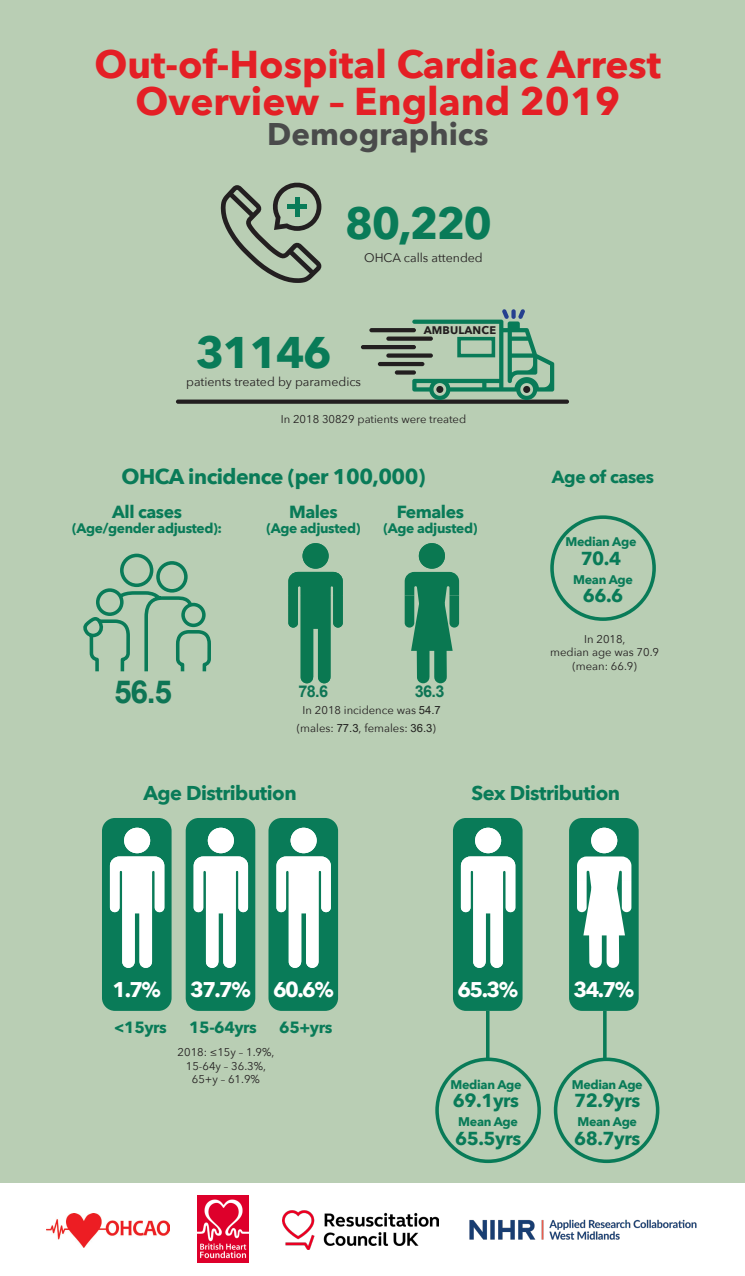
<style>
.page{position:relative;width:745px;height:1276px;background:#fff}
.page>*{position:absolute;margin:0;border:0;box-sizing:border-box;transform-origin:0 0}
.t1{font:700 44.12px "Avenir Next";letter-spacing:-.04em;color:#097b58}
.t2{font:700 38.75px/37.5px "Avenir Next";color:#e41f25;text-align:center}
.t3{font:700 31.62px "Arial";color:#0e7555}
.t4{font:700 31.25px "Avenir Next";color:#4a4b4b}
.t5{font:700 21.25px "Avenir Next";letter-spacing:-.025em;color:#097b58}
.t6{font:700 21.25px "Avenir Next";letter-spacing:-.075em;color:#fff}
.t7{font:700 20px "Avenir Next";letter-spacing:-.025em;color:#097b58}
.t8{font:700 18.75px "Avenir Next";letter-spacing:-.025em;color:#097b58}
.t9{font:700 17.5px "Avenir Next";letter-spacing:-.025em;color:#097b58}
.t10{font:700 16.25px "Avenir Next";letter-spacing:-.025em;color:#097b58}
.t11{font:700 16.25px "Arial";color:#0e7555}
.t12{font:700 13.75px "Avenir Next";letter-spacing:-.025em;color:#097b58}
.t13{font:700 12.5px "Avenir Next";letter-spacing:-.025em;color:#097b58}
.t14{font:12.38px "Avenir Next";color:#231f20}
.t15{font:11.25px/13.5px "Avenir Next";color:#231f20;text-align:center}
.t16{font:700 11px "Avenir Next";letter-spacing:.015em;color:#231f20}
.s1{font-family:"Arial";color:#21211f}
</style>
<div class="page">
<div style="left:0;top:0;width:744px;height:1182px;background:#b9ceb4"></div>
<div style="left:102px;top:818px;width:69px;height:193px;background:#097b58;border-radius:13px"></div>
<div style="left:452px;top:818px;width:70px;height:193px;background:#097b58;border-radius:13px"></div>
<div style="left:185px;top:818px;width:70px;height:193px;background:#097b58;border-radius:13px"></div>
<div style="left:568px;top:818px;width:70px;height:193px;background:#097b58;border-radius:13px"></div>
<div style="left:268px;top:818px;width:70px;height:193px;background:#097b58;border-radius:13px"></div>
<div style="left:176px;top:399px;width:392px;height:5px;background:#231f20;border-radius:2px"></div>
<hr style="left:377px;top:362px;width:47px;height:4px;background:#231f20;border-radius:2px">
<div style="left:386px;top:353px;width:46px;height:5px;background:#231f20;border-radius:2px"></div>
<hr style="left:360px;top:345px;width:55px;height:4px;background:#231f20;border-radius:2px">
<div style="left:386px;top:336px;width:46px;height:5px;background:#231f20;border-radius:2px"></div>
<hr style="left:369px;top:328px;width:46px;height:4px;background:#231f20;border-radius:2px">
<div style="left:394px;top:370px;width:21px;height:5px;background:#231f20;border-radius:2px"></div>
<svg style="left:412px;top:309px;width:142px;height:91px"></svg>
<div style="left:457px;top:337px;width:38px;height:20px;border:4px solid #097b58"></div>
<div style="left:124px;top:827px;width:26px;height:26px;background:#fff;border-radius:50%"></div>
<svg style="left:110px;top:856px;width:54px;height:112px"></svg>
<div style="left:475px;top:827px;width:26px;height:26px;background:#fff;border-radius:50%"></div>
<svg style="left:460px;top:856px;width:55px;height:112px"></svg>
<div style="left:302px;top:543px;width:26px;height:25px;background:#0a7851;border-radius:50%"></div>
<svg style="left:288px;top:572px;width:54px;height:111px"></svg>
<div style="left:208px;top:827px;width:26px;height:26px;background:#fff;border-radius:50%"></div>
<svg style="left:193px;top:856px;width:55px;height:112px"></svg>
<div style="left:290px;top:827px;width:26px;height:26px;background:#fff;border-radius:50%"></div>
<svg style="left:276px;top:856px;width:54px;height:112px"></svg>
<svg style="left:220px;top:182px;width:102px;height:101px"></svg>
<div style="left:590px;top:827px;width:27px;height:26px;background:#fff;border-radius:50%"></div>
<svg style="left:577px;top:856px;width:54px;height:112px"></svg>
<div style="left:418px;top:543px;width:26px;height:25px;background:#0a7851;border-radius:50%"></div>
<svg style="left:404px;top:572px;width:55px;height:111px"></svg>
<svg style="left:486px;top:1011px;width:3px;height:46px"></svg>
<svg style="left:603px;top:1011px;width:3px;height:46px"></svg>
<div style="left:435px;top:1057px;width:105px;height:106px;border:4px solid #097b58;border-radius:50%"></div>
<div style="left:550px;top:515px;width:105px;height:106px;border:4px solid #097b58;border-radius:50%"></div>
<div style="left:553px;top:1057px;width:106px;height:106px;border:4px solid #097b58;border-radius:50%"></div>
<svg style="left:83px;top:553px;width:128px;height:119px"></svg>
<img style="left:47px;top:1213px;width:122px;height:34px">
<img style="left:197px;top:1195px;width:51px;height:67px">
<img style="left:283px;top:1210px;width:155px;height:39px">
<img style="left:469px;top:1219px;width:228px;height:21px">
<p class="t2" style="left:94px;top:45px;width:568px">Out-of-Hospital Cardiac Arrest<br>Overview – England 2019</p>
<p class="t4" style="left:267px;top:107px;width:223px">Demographics</p>
<p class="t1" style="left:344px;top:185px;width:149px">80,220</p>
<p class="t14" style="left:364px;top:247px;width:120px">OHCA calls attended</p>
<p class="t1" style="left:196px;top:314px;width:137px">31146</p>
<p class="t14" style="left:186px;top:372px;width:176px">patients treated by paramedics</p>
<p class="t16" style="left:423px;top:320px;width:74px">AMBULANCE</p>
<p class="t15" style="left:280px;top:411px;width:187px">In 2018 30829 patients were treated</p>
<p class="t5" style="left:121px;top:458px;width:305px">OHCA incidence (per 100,000)</p>
<p class="t9" style="left:112px;top:497px;width:71px">All cases</p>
<p class="t12" style="left:72px;top:516px;width:151px">(Age/gender adjusted):</p>
<p class="t9" style="left:289px;top:497px;width:50px">Males</p>
<p class="t12" style="left:266px;top:516px;width:95px">(Age adjusted)</p>
<p class="t9" style="left:396px;top:497px;width:69px">Females</p>
<p class="t12" style="left:383px;top:516px;width:95px">(Age adjusted)</p>
<p class="t3" style="left:114px;top:669px;width:59px">56.5</p>
<p class="t11" style="left:414px;top:680px;width:31px">36.3</p>
<p class="t11" style="left:298px;top:680px;width:31px">78.6</p>
<p class="t15" style="left:297px;top:701px;width:145px;line-height:17.9px">In 2018 incidence was <span class="s1">54.7 </span>(males: <span class="s1">77.3</span>, females: <span class="s1">36.3</span>)</p>
<p class="t9" style="left:551px;top:462px;width:104px">Age of cases</p>
<p class="t13" style="left:565px;top:531px;width:72px">Median Age</p>
<p class="t8" style="left:580px;top:542px;width:42px">70.4</p>
<p class="t13" style="left:573px;top:568px;width:61px">Mean Age</p>
<p class="t8" style="left:582px;top:579px;width:42px">66.6</p>
<p class="t15" style="left:550px;top:632px;width:110px">In 2018,<br>median age was 70.9 (mean: 66.9)</p>
<p class="t7" style="left:143px;top:775px;width:155px">Age Distribution</p>
<p class="t7" style="left:471px;top:775px;width:150px">Sex Distribution</p>
<p class="t6" style="left:112px;top:970px;width:50px">1.7%</p>
<p class="t6" style="left:457px;top:970px;width:62px">65.3%</p>
<p class="t10" style="left:114px;top:1013px;width:55px">&lt;15yrs</p>
<p class="t10" style="left:189px;top:1013px;width:69px">15-64yrs</p>
<p class="t10" style="left:279px;top:1013px;width:55px">65+yrs</p>
<p class="t6" style="left:190px;top:970px;width:62px">37.7%</p>
<p class="t6" style="left:273px;top:970px;width:62px">60.6%</p>
<p class="t6" style="left:573px;top:970px;width:62px">34.7%</p>
<p class="t15" style="left:177px;top:1045px;width:98px">2018: ≤15y – 1.9%,<br>15-64y – 36.3%,<br>65+y – 61.9%</p>
<p class="t13" style="left:450px;top:1073px;width:72px">Median Age</p>
<p class="t8" style="left:452px;top:1084px;width:68px">69.1yrs</p>
<p class="t13" style="left:458px;top:1110px;width:61px">Mean Age</p>
<p class="t8" style="left:455px;top:1121px;width:68px">65.5yrs</p>
<p class="t13" style="left:571px;top:1073px;width:72px">Median Age</p>
<p class="t8" style="left:573px;top:1084px;width:68px">72.9yrs</p>
<p class="t13" style="left:577px;top:1110px;width:61px">Mean Age</p>
<p class="t8" style="left:573px;top:1121px;width:68px">68.7yrs</p>
</div>
